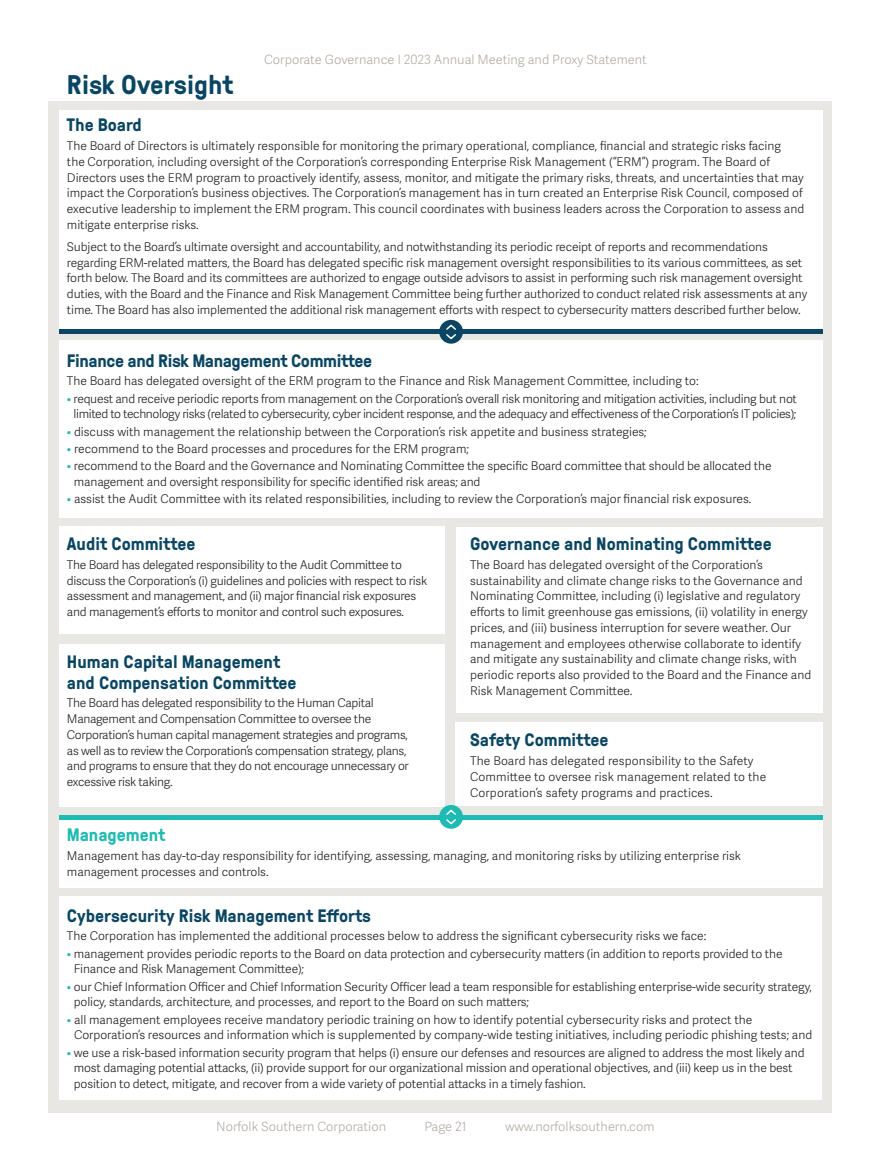
<style>
.page{position:relative;width:891px;height:1161px;background:#fff}
.page>*{position:absolute;margin:0;border:0;box-sizing:border-box;transform-origin:0 0}
.TT{font:700 27px "GT Pressura";color:#0a4664}
.t1{font:700 18px/21px "GT Pressura";color:#0a4664}
.t2{font:700 18px "GT Pressura";letter-spacing:-.02em;color:#0a4664}
.t3{font:700 18px "GT Pressura";color:#1dbbb3}
.t4{font:300 12.75px "Adelle Sans";color:#b5ada5}
.P_style{font:300 12px/15.8px "Adelle Sans";letter-spacing:-.01em;color:#231f20}
.P_style-2{font:300 12px/15.8px "Adelle Sans";letter-spacing:-.03em;color:#231f20;text-align:center}
.P_style-3{font:300 12px/15.8px "Adelle Sans";letter-spacing:.01em;color:#231f20}
.s1{color:#1dbbb3}
</style>
<div class="page">
<div style="left:49px;top:101px;width:783px;height:1011px;background:#e9e7e4"></div>
<div style="left:59px;top:341px;width:764px;height:177px;background:#fff"></div>
<div style="left:59px;top:110px;width:764px;height:222px;background:#fff"></div>
<div style="left:59px;top:817px;width:764px;height:71px;background:#fff"></div>
<div style="left:59px;top:897px;width:763px;height:203px;background:#fff"></div>
<div style="left:456px;top:527px;width:366px;height:186px;background:#fff"></div>
<div style="left:59px;top:527px;width:386px;height:107px;background:#fff"></div>
<div style="left:59px;top:644px;width:386px;height:162px;background:#fff"></div>
<div style="left:456px;top:722px;width:367px;height:84px;background:#fff"></div>
<div style="left:59px;top:329px;width:764px;height:5px;background:#0a4664"></div>
<hr style="left:59px;top:815px;width:764px;height:4px;background:#1dbbb3">
<div style="left:439px;top:320px;width:24px;height:24px;background:#0a4664;border-radius:50%"></div>
<svg style="left:446px;top:324px;width:10px;height:16px"></svg>
<div style="left:439px;top:805px;width:24px;height:24px;background:#1dbbb3;border-radius:50%"></div>
<svg style="left:446px;top:809px;width:10px;height:16px"></svg>
<p class="t4" style="left:264px;top:52px;width:384px">Corporate Governance I 2023 Annual Meeting and Proxy Statement</p>
<p class="TT" style="left:67px;top:64px;width:168px">Risk Oversight</p>
<p class="t1" style="left:67px;top:114px;width:76px">The Board</p>
<p class="P_style" style="left:67px;top:139px;width:739px">The Board of Directors is ultimately responsible for monitoring the primary operational, compliance, financial and strategic risks facing<br>the Corporation, including oversight of the Corporation’s corresponding Enterprise Risk Management (“ERM”) program. The Board of Directors uses the ERM program to proactively identify, assess, monitor, and mitigate the primary risks, threats, and uncertainties that may impact the Corporation’s business objectives. The Corporation’s management has in turn created an Enterprise Risk Council, composed of executive leadership to implement the ERM program. This council coordinates with business leaders across the Corporation to assess and mitigate enterprise risks.</p>
<p class="P_style" style="left:67px;top:239px;width:742px">Subject to the Board’s ultimate oversight and accountability, and notwithstanding its periodic receipt of reports and recommendations regarding ERM-related matters, the Board has delegated specific risk management oversight responsibilities to its various committees, as set forth below. The Board and its committees are authorized to engage outside advisors to assist in performing such risk management oversight duties, with the Board and the Finance and Risk Management Committee being further authorized to conduct related risk assessments at any time. The Board has also implemented the additional risk management efforts with respect to cybersecurity matters described further below.</p>
<p class="t2" style="left:67px;top:347px;width:307px">Finance and Risk Management Committee</p>
<p class="P_style" style="left:67px;top:374px;width:633px">The Board has delegated oversight of the ERM program to the Finance and Risk Management Committee, including to:</p>
<p class="P_style-2" style="left:67px;top:391px;width:731px"><span class="s1">•</span> request and receive periodic reports from management on the Corporation’s overall risk monitoring and mitigation activities, including but not limited to technology risks (related to cybersecurity, cyber incident response, and the adequacy and effectiveness of the Corporation’s IT policies);</p>
<p class="P_style" style="left:67px;top:424px;width:581px"><span class="s1">•</span> discuss with management the relationship between the Corporation’s risk appetite and business strategies;</p>
<p class="P_style" style="left:67px;top:441px;width:403px"><span class="s1">•</span> recommend to the Board processes and procedures for the ERM program;</p>
<p class="P_style" style="left:74px;top:458px;width:699px;text-indent:-7px"><span class="s1">•</span> recommend to the Board and the Governance and Nominating Committee the specific Board committee that should be allocated the management and oversight responsibility for specific identified risk areas; and</p>
<p class="P_style" style="left:67px;top:491px;width:686px"><span class="s1">•</span> assist the Audit Committee with its related responsibilities, including to review the Corporation’s major financial risk exposures.</p>
<p class="t1" style="left:67px;top:533px;width:130px">Audit Committee</p>
<p class="P_style" style="left:67px;top:557px;width:362px">The Board has delegated responsibility to the Audit Committee to discuss the Corporation’s (i) guidelines and policies with respect to risk assessment and management, and (ii) major financial risk exposures and management’s efforts to monitor and control such exposures.</p>
<p class="t1" style="left:470px;top:533px;width:303px">Governance and Nominating Committee</p>
<p class="P_style" style="left:470px;top:557px;width:342px">The Board has delegated oversight of the Corporation’s sustainability and climate change risks to the Governance and Nominating Committee, including (i) legislative and regulatory efforts to limit greenhouse gas emissions, (ii) volatility in energy prices, and (iii) business interruption for severe weather. Our management and employees otherwise collaborate to identify and mitigate any sustainability and climate change risks, with periodic reports also provided to the Board and the Finance and Risk Management Committee.</p>
<p class="t1" style="left:67px;top:650px;width:231px">Human Capital Management and Compensation Committee</p>
<p class="P_style" style="left:67px;top:696px;width:343px">The Board has delegated responsibility to the Human Capital Management and Compensation Committee to oversee the Corporation’s human capital management strategies and programs, as well as to review the Corporation’s compensation strategy, plans, and programs to ensure that they do not encourage unnecessary or excessive risk taking.</p>
<p class="t1" style="left:470px;top:729px;width:140px">Safety Committee</p>
<p class="P_style-3" style="left:470px;top:753px;width:298px">The Board has delegated responsibility to the Safety<br>Committee to oversee risk management related to the<br>Corporation’s safety programs and practices.</p>
<p class="t3" style="left:67px;top:822px;width:100px">Management</p>
<p class="P_style" style="left:67px;top:848px;width:676px">Management has day-to-day responsibility for identifying, assessing, managing, and monitoring risks by utilizing enterprise risk management processes and controls.</p>
<p class="t1" style="left:67px;top:904px;width:306px">Cybersecurity Risk Management Efforts</p>
<p class="P_style" style="left:67px;top:929px;width:641px">The Corporation has implemented the additional processes below to address the significant cybersecurity risks we face:</p>
<p class="P_style" style="left:74px;top:946px;width:710px;text-indent:-7px"><span class="s1">•</span> management provides periodic reports to the Board on data protection and cybersecurity matters (in addition to reports provided to the<br>Finance and Risk Management Committee);</p>
<p class="P_style" style="left:74px;top:979px;width:740px;text-indent:-7px"><span class="s1">•</span> our Chief Information Officer and Chief Information Security Officer lead a team responsible for establishing enterprise-wide security strategy, policy, standards, architecture, and processes, and report to the Board on such matters;</p>
<p class="P_style" style="left:74px;top:1012px;width:740px;text-indent:-7px"><span class="s1">•</span> all management employees receive mandatory periodic training on how to identify potential cybersecurity risks and protect the<br>Corporation’s resources and information which is supplemented by company-wide testing initiatives, including periodic phishing tests; and</p>
<p class="P_style" style="left:74px;top:1045px;width:732px;text-indent:-7px"><span class="s1">•</span> we use a risk-based information security program that helps (i) ensure our defenses and resources are aligned to address the most likely and most damaging potential attacks, (ii) provide support for our organizational mission and operational objectives, and (iii) keep us in the best position to detect, mitigate, and recover from a wide variety of potential attacks in a timely fashion.</p>
<p class="t4" style="left:216px;top:1119px;width:171px">Norfolk Southern Corporation</p>
<p class="t4" style="left:424px;top:1119px;width:44px">Page 21</p>
<p class="t4" style="left:505px;top:1119px;width:151px">www.norfolksouthern.com</p>
</div>
